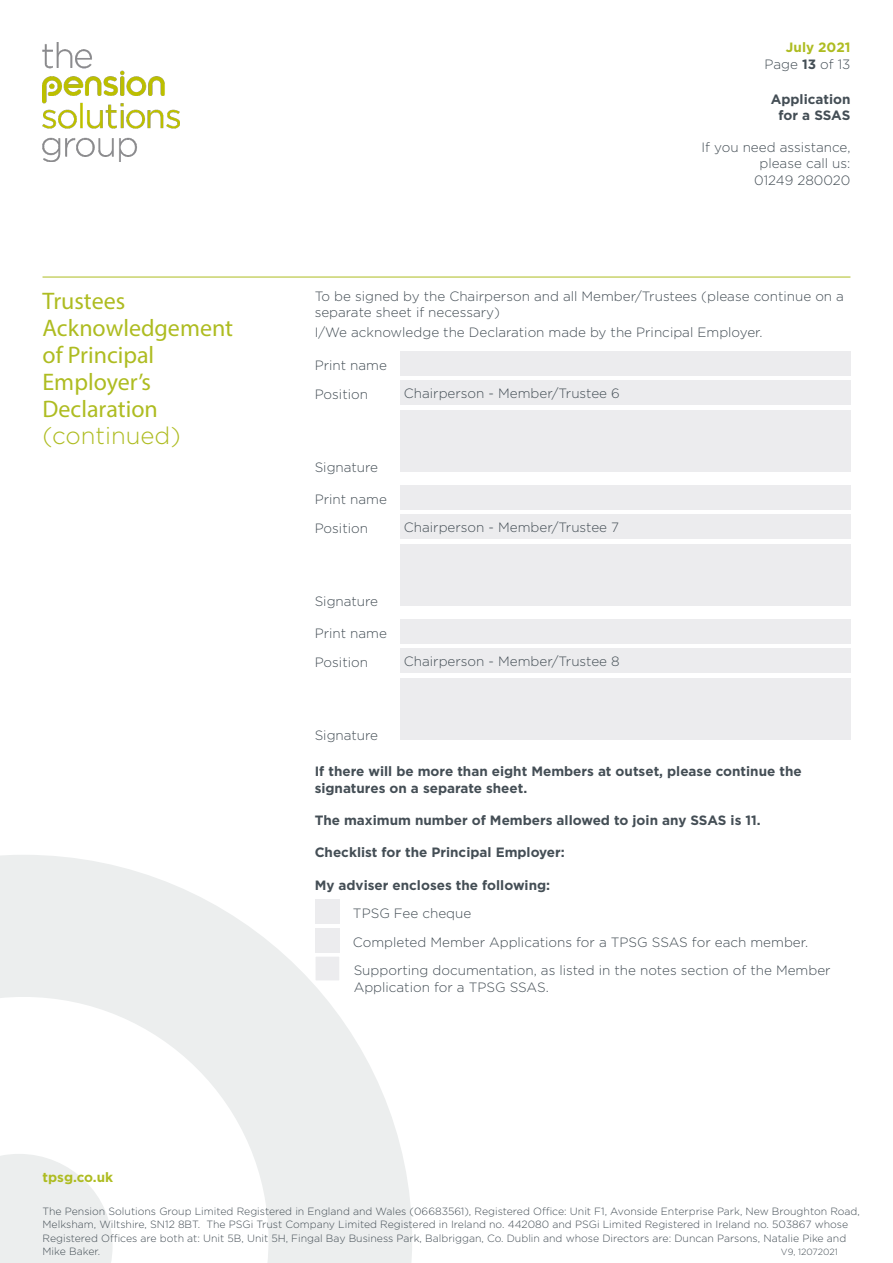
<style>
.page{position:relative;width:893px;height:1263px;background:#fff}
.page>*{position:absolute;margin:0;border:0;box-sizing:border-box;transform-origin:0 0}
.PSG_Subhead{font:24px/27px "Myriad Pro";color:#aebc21}
.PSG_Bodycopy_1{font:300 13.5px/16.2px "Gotham";color:#444e55}
.PSG_Bold_Bodycopy{font:700 13.5px/16.2px "Gotham";color:#444e55;text-align:center}
.t1{font:700 13.5px/16.2px "Gotham";color:#aebc21;text-align:right}
.t2{font:300 10.5px/13.5px "Gotham";color:#444e55}
.t3{font:300 9px "Gotham";color:#444e55}
.s1{font-weight:300;color:#444e55}
.s2{color:#444e55}
.s3{font-family:"Gotham";font-weight:300}
</style>
<div class="page">
<svg style="left:0;top:855px;width:412px;height:408px;fill:#eceeee"></svg>
<img style="left:43px;top:43px;width:136px;height:118px">
<hr style="left:43px;top:277px;width:807px;height:1px;background:#aebc21">
<div style="left:400px;top:351px;width:450px;height:25px;background:#ececee"></div>
<div style="left:400px;top:380px;width:450px;height:25px;background:#ececee"></div>
<div style="left:400px;top:410px;width:450px;height:62px;background:#ececee"></div>
<div style="left:400px;top:485px;width:450px;height:25px;background:#ececee"></div>
<div style="left:400px;top:514px;width:450px;height:25px;background:#ececee"></div>
<div style="left:400px;top:544px;width:450px;height:62px;background:#ececee"></div>
<div style="left:400px;top:620px;width:450px;height:24px;background:#ececee"></div>
<div style="left:400px;top:648px;width:450px;height:25px;background:#ececee"></div>
<div style="left:400px;top:678px;width:450px;height:62px;background:#ececee"></div>
<div style="left:315px;top:899px;width:24px;height:25px;background:#ececee"></div>
<div style="left:315px;top:928px;width:24px;height:25px;background:#ececee"></div>
<div style="left:315px;top:956px;width:25px;height:25px;background:#ececee"></div>
<div style="left:315px;top:956px;width:25px;height:25px;border:1px solid #fff"></div>
<p class="t1" style="left:764px;top:39px;width:87px">July 2021<br><span class="s1">Page</span> <span class="s2">13</span> <span class="s1">of 13</span></p>
<p class="PSG_Bold_Bodycopy" style="left:771px;top:90px;width:81px">Application for a SSAS</p>
<p class="PSG_Bodycopy_1" style="left:702px;top:139px;width:150px;text-align:right">If you need assistance, please call us:<br>01249 280020</p>
<p class="PSG_Subhead" style="left:43px;top:288px;width:192px">Trustees<br>Acknowledgement of Principal<br>Employer’s<br>Declaration <span class="s3">(continued)</span></p>
<p class="PSG_Bodycopy_1" style="left:315px;top:287px;width:531px">To be signed by the Chairperson and all Member/Trustees (please continue on a separate sheet if necessary)</p>
<p class="PSG_Bodycopy_1" style="left:315px;top:324px;width:449px">I/We acknowledge the Declaration made by the Principal Employer.</p>
<p class="PSG_Bodycopy_1" style="left:315px;top:351px;width:74px;line-height:28.5px">Print name<br>Position</p>
<p class="PSG_Bodycopy_1" style="left:404px;top:385px;width:217px">Chairperson - Member/Trustee 6</p>
<p class="PSG_Bodycopy_1" style="left:315px;top:459px;width:65px">Signature</p>
<p class="PSG_Bodycopy_1" style="left:315px;top:485px;width:74px;line-height:28.5px">Print name<br>Position</p>
<p class="PSG_Bodycopy_1" style="left:404px;top:519px;width:217px">Chairperson - Member/Trustee 7</p>
<p class="PSG_Bodycopy_1" style="left:315px;top:593px;width:65px">Signature</p>
<p class="PSG_Bodycopy_1" style="left:315px;top:619px;width:74px;line-height:28.5px">Print name<br>Position</p>
<p class="PSG_Bodycopy_1" style="left:404px;top:653px;width:217px">Chairperson - Member/Trustee 8</p>
<p class="t1" style="left:43px;top:1169px;width:72px">tpsg.co.uk</p>
<p class="PSG_Bodycopy_1" style="left:315px;top:727px;width:65px">Signature</p>
<p class="PSG_Bold_Bodycopy" style="left:315px;top:763px;width:489px;text-align:left">If there will be more than eight Members at outset, please continue the signatures on a separate sheet.</p>
<p class="PSG_Bold_Bodycopy" style="left:315px;top:812px;width:448px">The maximum number of Members allowed to join any SSAS is 11.</p>
<p class="PSG_Bold_Bodycopy" style="left:315px;top:844px;width:252px">Checklist for the Principal Employer:</p>
<p class="PSG_Bold_Bodycopy" style="left:315px;top:876px;width:237px">My adviser encloses the following:</p>
<p class="PSG_Bodycopy_1" style="left:353px;top:905px;width:120px">TPSG Fee cheque</p>
<p class="PSG_Bodycopy_1" style="left:353px;top:933px;width:457px">Completed Member Applications for a TPSG SSAS for each member.</p>
<p class="PSG_Bodycopy_1" style="left:354px;top:962px;width:478px">Supporting documentation, as listed in the notes section of the Member<br>Application for a TPSG SSAS.</p>
<p class="t2" style="left:43px;top:1204px;width:819px">The Pension Solutions Group Limited Registered in England and Wales (06683561), Registered Office: Unit F1, Avonside Enterprise Park, New Broughton Road, Melksham, Wiltshire, SN12 8BT. The PSGi Trust Company Limited Registered in Ireland no. 442080 and PSGi Limited Registered in Ireland no. 503867 whose Registered Offices are both at: Unit 5B, Unit 5H, Fingal Bay Business Park, Balbriggan, Co. Dublin and whose Directors are: Duncan Parsons, Natalie Pike and Mike Baker.</p>
<p class="t3" style="left:781px;top:1246px;width:58px">V9, 12072021</p>
</div>
